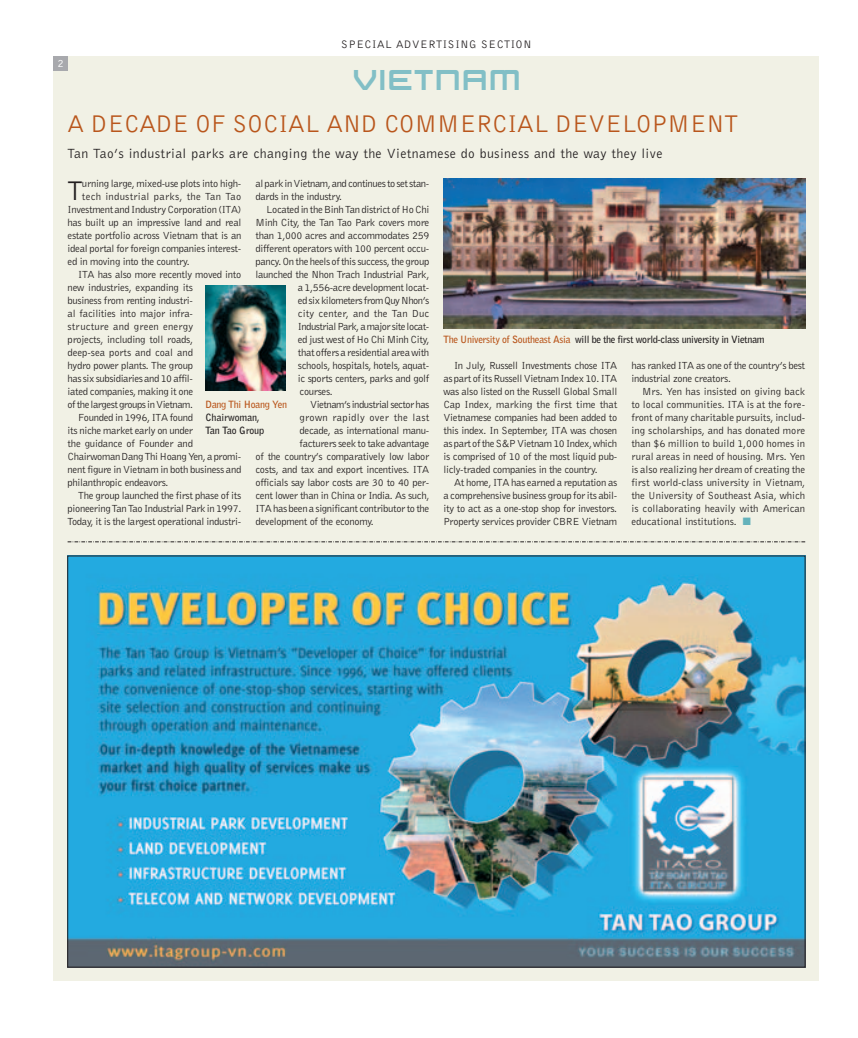
<style>
.page{position:relative;width:858px;height:1038px;background:#fff}
.page>*{position:absolute;margin:0;border:0;box-sizing:border-box;transform-origin:0 0}
.t1{font:27.88px "Bell Gothic BT";color:#231f20}
.t2{font:25px "Bell Gothic BT";color:#b9561c}
.t3{font:20px "Beast Machines Normal";letter-spacing:.15em;color:#82bfc6}
.t4{font:13.75px "Bell Gothic BT";letter-spacing:.03em;color:#231f20}
.t5{font:11.25px "Bell Gothic BT";letter-spacing:.055em;color:#231f20}
.t6{font:11.25px "Bell Gothic BT";color:#fff}
.t7{font:10.62px "Bell Gothic BT";letter-spacing:-.03em;color:#231f20}
.t8{font:10.62px "Bell Gothic BT";color:#231f20}
.t9{font:10.62px "Bell Gothic BT";letter-spacing:-.005em;color:#231f20}
.t10{font:10.62px "Bell Gothic BT";letter-spacing:.015em;color:#231f20}
.t11{font:10.62px "Bell Gothic BT";letter-spacing:-.01em;color:#231f20}
.t12{font:10.62px "Bell Gothic BT";letter-spacing:-.05em;color:#231f20}
.t13{font:10.62px "Bell Gothic BT";letter-spacing:.025em;color:#231f20}
.t14{font:10.62px "Bell Gothic BT";letter-spacing:.03em;color:#231f20}
.t15{font:700 10px "Bell Gothic BT";letter-spacing:-.03em;color:#231f20}
.t16{font:700 10px/13px "Bell Gothic BT";letter-spacing:-.01em;color:#231f20}
.s1{color:#b9561c}
.s2{color:#64b2bb}
</style>
<div class="page">
<img style="left:53px;top:56px;width:766px;height:925px">
<p class="t6" style="left:57px;top:59px;width:8px">2</p>
<p class="t5" style="left:341px;top:41px;width:192px">SPECIAL ADVERTISING SECTION</p>
<p class="t3" style="left:353px;top:71px;width:168px">VIETNAM</p>
<p class="t2" style="left:68px;top:114px;width:671px">A DECADE OF SOCIAL AND COMMERCIAL DEVELOPMENT</p>
<p class="t4" style="left:68px;top:149px;width:596px">Tan Tao’s industrial parks are changing the way the Vietnamese do business and the way they live</p>
<p class="t7" style="left:255px;top:179px;width:175px">al park in Vietnam, and continues to set stan-</p>
<p class="t7" style="left:255px;top:192px;width:88px">dards in the industry.</p>
<p class="t7" style="left:266px;top:205px;width:165px">Located in the Binh Tan district of Ho Chi</p>
<p class="t7" style="left:255px;top:218px;width:175px">Minh City, the Tan Tao Park covers more</p>
<p class="t7" style="left:255px;top:231px;width:175px">than 1,000 acres and accommodates 259</p>
<p class="t7" style="left:255px;top:244px;width:175px">different operators with 100 percent occu-</p>
<p class="t7" style="left:255px;top:257px;width:175px">pancy. On the heels of this success,the group</p>
<p class="t7" style="left:255px;top:270px;width:175px">launched the Nhon Trach Industrial Park,</p>
<p class="t7" style="left:298px;top:283px;width:133px">a 1,556-acre development locat-</p>
<p class="t7" style="left:298px;top:296px;width:133px">ed six kilometers from Quy Nhon’s</p>
<p class="t10" style="left:298px;top:309px;width:133px">city center, and the Tan Duc</p>
<p class="t12" style="left:298px;top:322px;width:133px">Industrial Park, a major site locat-</p>
<p class="t7" style="left:298px;top:335px;width:133px">ed just west of Ho Chi Minh City,</p>
<p class="t7" style="left:298px;top:348px;width:133px">that offers a residential area with</p>
<p class="t7" style="left:298px;top:361px;width:133px">schools, hospitals, hotels, aquat-</p>
<p class="t7" style="left:298px;top:374px;width:133px">ic sports centers, parks and golf</p>
<p class="t7" style="left:299px;top:387px;width:35px">courses.</p>
<p class="t7" style="left:310px;top:400px;width:120px">Vietnam’s industrial sector has</p>
<p class="t14" style="left:299px;top:413px;width:131px">grown rapidly over the last</p>
<p class="t7" style="left:299px;top:426px;width:131px">decade, as international manu-</p>
<p class="t7" style="left:299px;top:439px;width:131px">facturers seek to take advantage</p>
<p class="t7" style="left:255px;top:452px;width:175px">of the country’s comparatively low labor</p>
<p class="t7" style="left:255px;top:465px;width:175px">costs, and tax and export incentives. ITA</p>
<p class="t7" style="left:255px;top:478px;width:175px">officials say labor costs are 30 to 40 per-</p>
<p class="t7" style="left:255px;top:491px;width:175px">cent lower than in China or India. As such,</p>
<p class="t7" style="left:255px;top:504px;width:175px">ITA has been a significant contributor to the</p>
<p class="t7" style="left:255px;top:517px;width:120px">development of the economy.</p>
<p class="t1" style="left:68px;top:180px;width:17px">T</p>
<p class="t7" style="left:82px;top:179px;width:161px">urning large, mixed-use plots into high-</p>
<p class="t13" style="left:82px;top:192px;width:161px">tech industrial parks, the Tan Tao</p>
<p class="t7" style="left:68px;top:205px;width:175px">Investment and Industry Corporation (ITA)</p>
<p class="t7" style="left:68px;top:218px;width:175px">has built up an impressive land and real</p>
<p class="t7" style="left:68px;top:231px;width:175px">estate portfolio across Vietnam that is an</p>
<p class="t7" style="left:68px;top:244px;width:175px">ideal portal for foreign companies interest-</p>
<p class="t7" style="left:68px;top:257px;width:124px">ed in moving into the country.</p>
<p class="t7" style="left:78px;top:270px;width:165px">ITA has also more recently moved into</p>
<p class="t7" style="left:68px;top:283px;width:127px">new industries, expanding its</p>
<p class="t7" style="left:68px;top:296px;width:127px">business from renting industri-</p>
<p class="t7" style="left:68px;top:309px;width:127px">al facilities into major infra-</p>
<p class="t10" style="left:68px;top:322px;width:127px">structure and green energy</p>
<p class="t7" style="left:68px;top:335px;width:127px">projects, including toll roads,</p>
<p class="t9" style="left:68px;top:348px;width:127px">deep-sea ports and coal and</p>
<p class="t7" style="left:68px;top:361px;width:127px">hydro power plants. The group</p>
<p class="t7" style="left:68px;top:374px;width:127px">has sixsubsidiaries and 10 affil-</p>
<p class="t7" style="left:68px;top:387px;width:127px">iated companies, making it one</p>
<p class="t7" style="left:68px;top:400px;width:127px">of the largest groups in Vietnam.</p>
<p class="t7" style="left:78px;top:413px;width:116px">Founded in 1996, ITA found</p>
<p class="t7" style="left:68px;top:426px;width:127px">its niche market early on under</p>
<p class="t7" style="left:68px;top:439px;width:127px">the guidance of Founder and</p>
<p class="t7" style="left:68px;top:452px;width:175px">Chairwoman Dang Thi Hoang Yen, a promi-</p>
<p class="t7" style="left:68px;top:465px;width:175px">nent figure in Vietnam in both business and</p>
<p class="t7" style="left:68px;top:478px;width:102px">philanthropic endeavors.</p>
<p class="t7" style="left:78px;top:491px;width:164px">The group launched the first phase of its</p>
<p class="t7" style="left:68px;top:504px;width:175px">pioneering Tan Tao Industrial Park in 1997.</p>
<p class="t7" style="left:68px;top:517px;width:175px">Today, it is the largest operational industri-</p>
<p class="t16" style="left:205px;top:398px;width:83px"><span class="s1">Dang Thi Hoang Yen<br></span>Chairwoman,<br>Tan Tao Group</p>
<p class="t15" style="left:443px;top:335px;width:322px"><span class="s1">The University of Southeast Asia</span> will be the first world-class university in Vietnam</p>
<p class="t7" style="left:454px;top:361px;width:164px">In July, Russell Investments chose ITA</p>
<p class="t7" style="left:443px;top:374px;width:175px">as part of its Russell Vietnam Index 10. ITA</p>
<p class="t7" style="left:443px;top:387px;width:175px">was also listed on the Russell Global Small</p>
<p class="t9" style="left:443px;top:400px;width:175px">Cap Index, marking the first time that</p>
<p class="t7" style="left:443px;top:413px;width:175px">Vietnamese companies had been added to</p>
<p class="t7" style="left:443px;top:426px;width:175px">this index. In September, ITA was chosen</p>
<p class="t7" style="left:443px;top:439px;width:175px">as part of the S&amp;P Vietnam 10 Index, which</p>
<p class="t7" style="left:443px;top:452px;width:175px">is comprised of 10 of the most liquid pub-</p>
<p class="t7" style="left:443px;top:465px;width:156px">licly-traded companies in the country.</p>
<p class="t7" style="left:454px;top:478px;width:164px">At home, ITA has earned a reputation as</p>
<p class="t7" style="left:443px;top:491px;width:175px">a comprehensive business group for its abil-</p>
<p class="t7" style="left:443px;top:504px;width:175px">ity to act as a one-stop shop for investors.</p>
<p class="t7" style="left:443px;top:517px;width:175px">Property services provider CBRE Vietnam</p>
<p class="t7" style="left:631px;top:361px;width:175px">has ranked ITA as one of the country’s best</p>
<p class="t7" style="left:631px;top:374px;width:101px">industrial zone creators.</p>
<p class="t8" style="left:642px;top:387px;width:164px">Mrs. Yen has insisted on giving back</p>
<p class="t8" style="left:631px;top:400px;width:175px">to local communities. ITA is at the fore-</p>
<p class="t9" style="left:631px;top:413px;width:175px">front of many charitable pursuits, includ-</p>
<p class="t8" style="left:631px;top:426px;width:175px">ing scholarships, and has donated more</p>
<p class="t8" style="left:631px;top:439px;width:175px">than $6 million to build 1,000 homes in</p>
<p class="t8" style="left:631px;top:452px;width:175px">rural areas in need of housing. Mrs. Yen</p>
<p class="t11" style="left:631px;top:465px;width:175px">is also realizing her dream of creating the</p>
<p class="t8" style="left:631px;top:478px;width:175px">first world-class university in Vietnam,</p>
<p class="t8" style="left:631px;top:491px;width:175px">the University of Southeast Asia, which</p>
<p class="t8" style="left:631px;top:504px;width:175px">is collaborating heavily with American</p>
<p class="t8" style="left:631px;top:517px;width:121px">educational institutions. <span class="s2">■</span></p>
</div>
